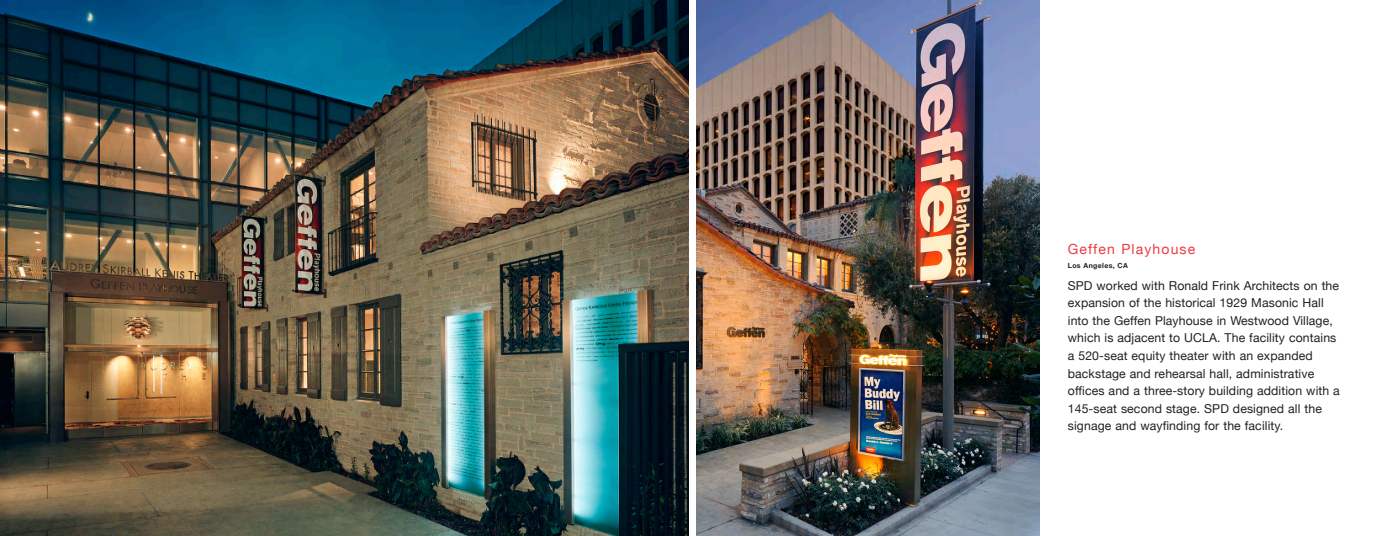
<style>
.page{position:relative;width:1386px;height:536px;background:#fff}
.page>*{position:absolute;margin:0;border:0;box-sizing:border-box;transform-origin:0 0}
.PROJECT_HEADING__red{font:14px "Helvetica Neue";letter-spacing:.08em;color:#ee3a41}
.BODY_COPY{font:12.25px/17.5px "Helvetica Neue";letter-spacing:.01em;color:#231f20}
.LOCATION__black_bold{font:700 7px "Helvetica Neue";letter-spacing:.05em;color:#231f20}
</style>
<div class="page">
<img style="left:0;top:0;width:1040px;height:536px">
<div style="left:690px;top:0;width:6px;height:536px;background:#fff"></div>
<p class="PROJECT_HEADING__red" style="left:1068px;top:239px;width:129px">Geffen Playhouse</p>
<p class="LOCATION__black_bold" style="left:1068px;top:260px;width:62px">Los Angeles, CA</p>
<p class="BODY_COPY" style="left:1068px;top:277px;width:274px">SPD worked with Ronald Frink Architects on the expansion of the historical 1929 Masonic Hall into the Geffen Playhouse in Westwood Village, which is adjacent to UCLA. The facility contains a 520-seat equity theater with an expanded backstage and rehearsal hall, administrative offices and a three-story building addition with a 145-seat second stage. SPD designed all the signage and wayfinding for the facility.</p>
</div>
